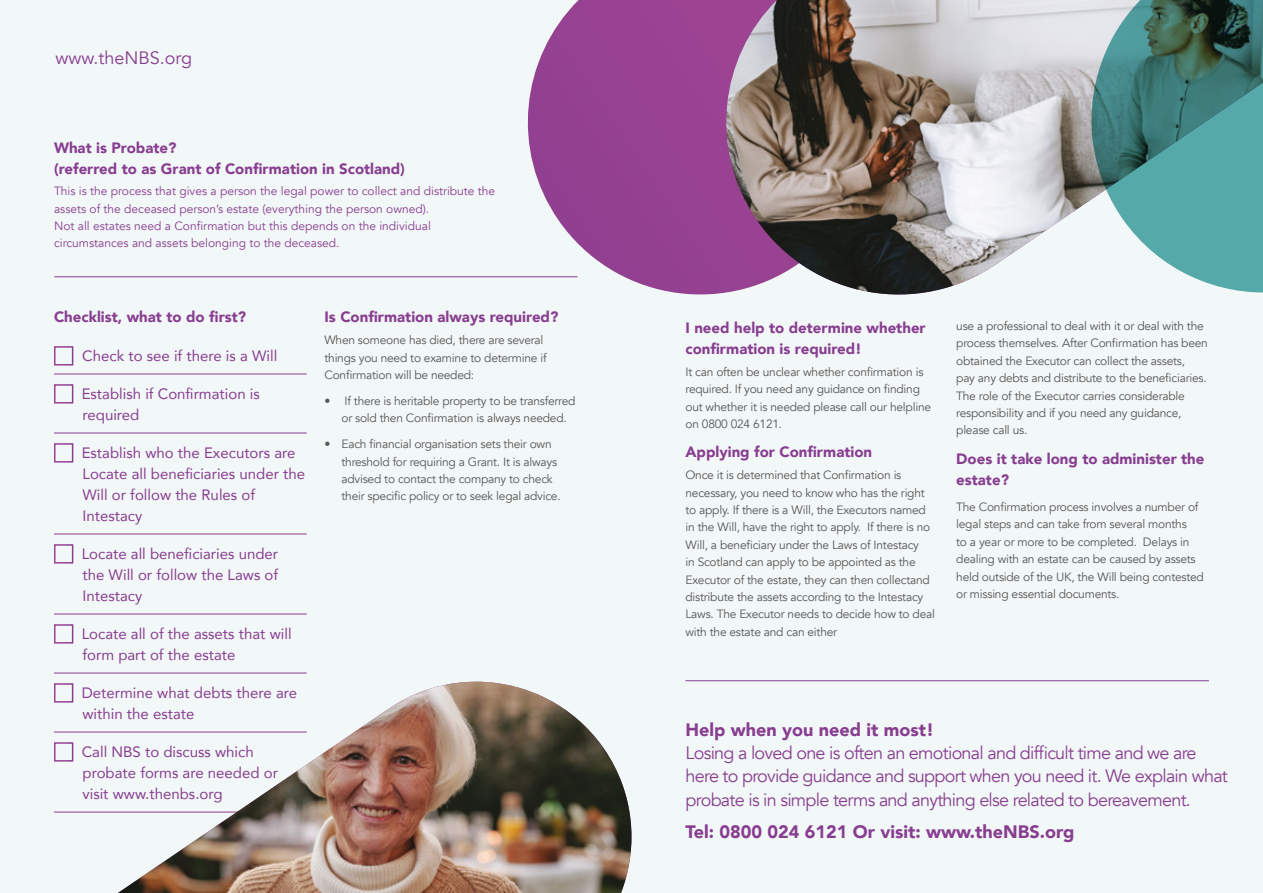
<style>
.page{position:relative;width:1263px;height:893px;background:#f2f7f8}
.page>*{position:absolute;margin:0;border:0;box-sizing:border-box;transform-origin:0 0}
.t1{font:18px/23.4px "Avenir";letter-spacing:-.04em;color:#883e90}
.t2{font:900 18px "Avenir";color:#883e90}
.t3{font:18px "Avenir";color:#883e90}
.t4{font:15px/21px "Avenir";color:#883e90}
.t5{font:900 15px/21px "Avenir";color:#883e90}
.t6{font:12px/17.4px "Avenir";letter-spacing:-.02em;color:#575756}
.t7{font:12px/17.4px "Avenir";color:#883e90}
</style>
<div class="page">
<svg style="left:510px;top:0;width:193px;height:295px"></svg>
<div style="left:703px;top:0;width:22px;height:295px;background:#9a4292"></div>
<img style="left:725px;top:0;width:365px;height:295px">
<svg style="left:1090px;top:0;width:173px;height:293px;background:#629b98"></svg>
<hr style="left:685px;top:680px;width:524px;height:1px;background:#883e90">
<hr style="left:54px;top:276px;width:523px;height:1px;background:#883e90">
<hr style="left:54px;top:374px;width:253px;height:1px;background:#883e90">
<hr style="left:54px;top:433px;width:253px;height:1px;background:#883e90">
<hr style="left:54px;top:534px;width:253px;height:1px;background:#883e90">
<hr style="left:54px;top:614px;width:253px;height:1px;background:#883e90">
<hr style="left:54px;top:673px;width:253px;height:1px;background:#883e90">
<hr style="left:54px;top:732px;width:253px;height:1px;background:#883e90">
<hr style="left:54px;top:812px;width:253px;height:1px;background:#883e90">
<div style="left:54px;top:346px;width:19px;height:20px;border:2px solid #fff"></div>
<div style="left:54px;top:384px;width:19px;height:20px;border:2px solid #fff"></div>
<div style="left:54px;top:443px;width:19px;height:20px;border:2px solid #fff"></div>
<div style="left:54px;top:544px;width:19px;height:20px;border:2px solid #fff"></div>
<div style="left:54px;top:624px;width:19px;height:20px;border:2px solid #fff"></div>
<div style="left:54px;top:683px;width:19px;height:20px;border:2px solid #fff"></div>
<div style="left:54px;top:742px;width:19px;height:20px;border:2px solid #fff"></div>
<svg style="left:100px;top:672px;width:384px;height:221px"></svg>
<img style="left:388px;top:682px;width:244px;height:211px">
<h1 class="t3" style="left:55px;top:47px;width:138px">www.theNBS.org</h1>
<p class="t5" style="left:54px;top:136px;width:352px">What is Probate?<br>(referred to as Grant of Confirmation in Scotland)</p>
<p class="t7" style="left:54px;top:183px;width:443px">This is the process that gives a person the legal power to collect and distribute the assets of the deceased person’s estate (everything the person owned).<br>Not all estates need a Confirmation but this depends on the individual circumstances and assets belonging to the deceased.</p>
<p class="t5" style="left:54px;top:306px;width:194px">Checklist, what to do first?</p>
<p class="t4" style="left:82px;top:345px;width:197px">Check to see if there is a Will</p>
<p class="t4" style="left:82px;top:383px;width:180px">Establish if Confirmation is required</p>
<p class="t4" style="left:82px;top:442px;width:225px">Establish who the Executors are<br>Locate all beneficiaries under the<br>Will or follow the Rules of<br>Intestacy</p>
<p class="t4" style="left:82px;top:543px;width:198px;text-align:justify">Locate all beneficiaries under the Will or follow the Laws of Intestacy</p>
<p class="t4" style="left:82px;top:623px;width:211px">Locate all of the assets that will form part of the estate</p>
<p class="t4" style="left:82px;top:682px;width:217px">Determine what debts there are within the estate</p>
<p class="t4" style="left:82px;top:741px;width:198px">Call NBS to discuss which probate forms are needed or visit www.thenbs.org</p>
<p class="t5" style="left:324px;top:306px;width:235px">Is Confirmation always required?</p>
<p class="t6" style="left:324px;top:331px;width:224px">When someone has died, there are several things you need to examine to determine if<br>Confirmation will be needed:</p>
<p class="t6" style="left:341px;top:392px;width:235px;text-indent:-17px">• If there is heritable property to be transferred or sold then Confirmation is always needed.</p>
<p class="t6" style="left:341px;top:435px;width:221px;text-indent:-17px">• Each financial organisation sets their own threshold for requiring a Grant. It is always advised to contact the company to check their specific policy or to seek legal advice.</p>
<p class="t5" style="left:685px;top:317px;width:242px">I need help to determine whether confirmation is required!</p>
<p class="t6" style="left:685px;top:363px;width:247px">It can often be unclear whether confirmation is required. If you need any guidance on finding out whether it is needed please call our helpline on 0800 024 6121.</p>
<p class="t5" style="left:685px;top:441px;width:188px">Applying for Confirmation</p>
<p class="t6" style="left:685px;top:466px;width:251px">Once it is determined that Confirmation is necessary, you need to know who has the right to apply. If there is a Will, the Executors named in the Will, have the right to apply. If there is no Will, a beneficiary under the Laws of Intestacy<br>in Scotland can apply to be appointed as the Executor of the estate, they can then collectand distribute the assets according to the Intestacy Laws. The Executor needs to decide how to deal with the estate and can either</p>
<p class="t6" style="left:956px;top:317px;width:253px">use a professional to deal with it or deal with the process themselves. After Confirmation has been obtained the Executor can collect the assets,<br>pay any debts and distribute to the beneficiaries.<br>The role of the Executor carries considerable responsibility and if you need any guidance, please call us.</p>
<p class="t5" style="left:956px;top:448px;width:250px">Does it take long to administer the estate?</p>
<p class="t6" style="left:956px;top:498px;width:249px">The Confirmation process involves a number of legal steps and can take from several months<br>to a year or more to be completed. Delays in dealing with an estate can be caused by assets held outside of the UK, the Will being contested or missing essential documents.</p>
<h1 class="t2" style="left:685px;top:714px;width:250px">Help when you need it most!</h1>
<h1 class="t1" style="left:685px;top:741px;width:544px">Losing a loved one is often an emotional and difficult time and we are here to provide guidance and support when you need it. We explain what probate is in simple terms and anything else related to bereavement.</h1>
<h1 class="t2" style="left:685px;top:817px;width:390px">Tel: 0800 024 6121 Or visit: www.theNBS.org</h1>
</div>
